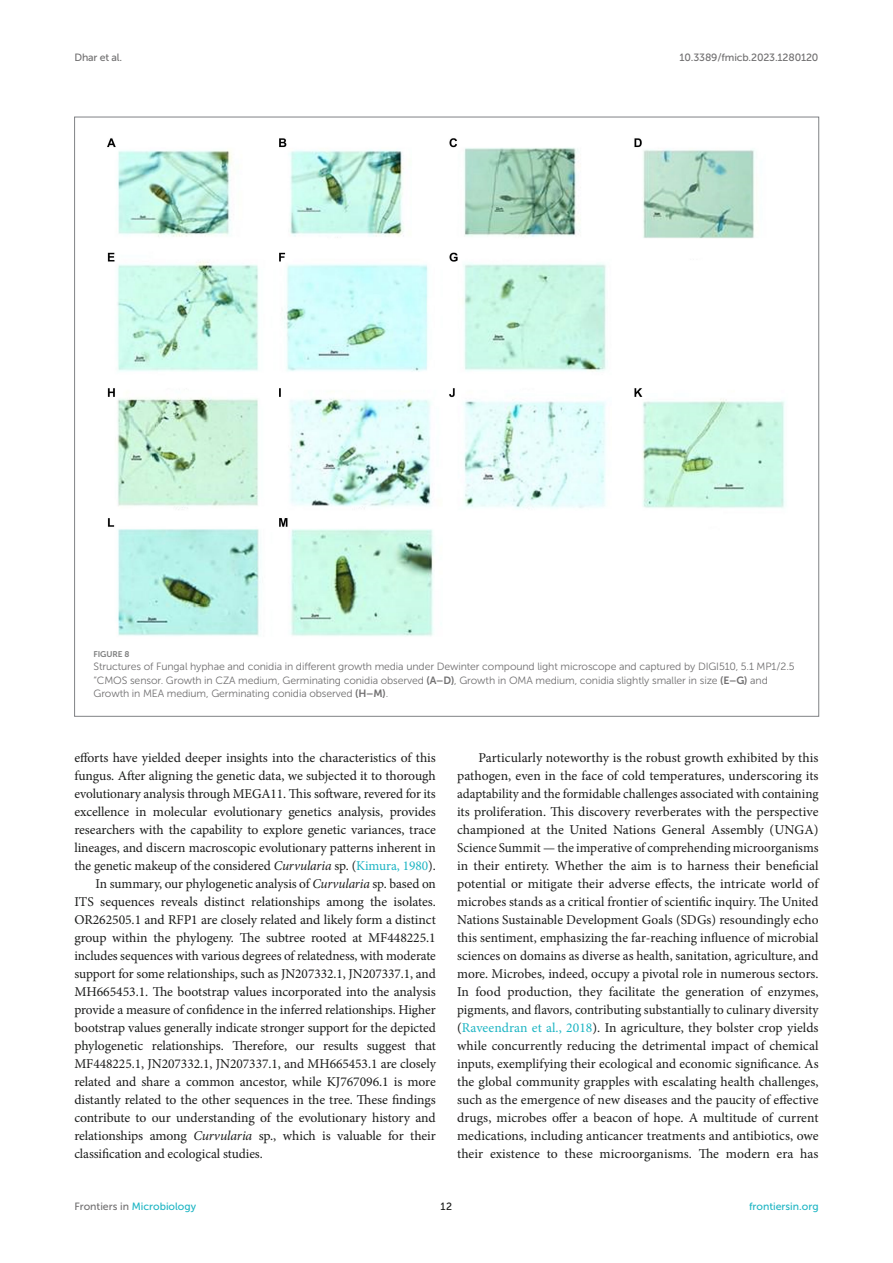
<style>
.page{position:relative;width:893px;height:1263px;background:#fff}
.page>*{position:absolute;margin:0;border:0;box-sizing:border-box;transform-origin:0 0}
.TEXT_FLUSH{font:13.5px/18px "Minion Pro";letter-spacing:-.005em;color:#1b1c1b;text-align:justify}
.FIG_LEG{font:10.5px/13.5px "Museo Sans 300";letter-spacing:-.01em;color:#706f70}
.t1{font:10.5px "Museo Sans 500";color:#1db5c3}
.t2{font:10.5px "Museo Sans 500";letter-spacing:-.015em;color:#706f70}
.t3{font:10.5px "Museo Sans 500";color:#1b1c1b}
.FIG_HD{font:8.25px "Museo Sans 700";letter-spacing:-.01em;color:#7e7f7f}
.s1{font-family:"Museo Sans 700"}
.s2{font-style:italic}
.s3{color:#1db5c3}
.s4{color:#706f70}
</style>
<div class="page">
<img style="left:107px;top:138px;width:678px;height:499px">
<p class="t2" style="left:74px;top:51px;width:49px">Dhar et al.</p>
<p class="t2" style="left:680px;top:51px;width:140px">10.3389/fmicb.2023.1280120</p>
<p class="FIG_HD" style="left:94px;top:649px;width:37px">FIGURE 8</p>
<p class="FIG_LEG" style="left:94px;top:660px;width:703px">Structures of Fungal hyphae and conidia in different growth media under Dewinter compound light microscope and captured by DIGI510, 5.1 MP1/2.5 “CMOS sensor. Growth in CZA medium, Germinating conidia observed <span class="s1">(A–D)</span>, Growth in OMA medium, conidia slightly smaller in size <span class="s1">(E–G)</span> and<br>Growth in MEA medium, Germinating conidia observed <span class="s1">(H–M)</span>.</p>
<p class="TEXT_FLUSH" style="left:74px;top:749px;width:363px">efforts have yielded deeper insights into the characteristics of this fungus. After aligning the genetic data, we subjected it to thorough evolutionary analysis through MEGA11. This software, revered for its excellence in molecular evolutionary genetics analysis, provides researchers with the capability to explore genetic variances, trace lineages, and discern macroscopic evolutionary patterns inherent in the genetic makeup of the considered <span class="s2">Curvularia</span> sp. (<span class="s3">Kimura, 1980</span>).</p>
<p class="TEXT_FLUSH" style="left:74px;top:875px;width:363px;text-indent:21px">In summary, our phylogenetic analysis of <span class="s2">Curvularia</span> sp. based on ITS sequences reveals distinct relationships among the isolates.<br>OR262505.1 and RFP1 are closely related and likely form a distinct group within the phylogeny. The subtree rooted at MF448225.1 includes sequences with various degrees of relatedness, with moderate support for some relationships, such as JN207332.1, JN207337.1, and MH665453.1. The bootstrap values incorporated into the analysis provide a measure of confidence in the inferred relationships. Higher bootstrap values generally indicate stronger support for the depicted phylogenetic relationships. Therefore, our results suggest that MF448225.1, JN207332.1, JN207337.1, and MH665453.1 are closely related and share a common ancestor, while KJ767096.1 is more distantly related to the other sequences in the tree. These findings contribute to our understanding of the evolutionary history and relationships among <span class="s2">Curvularia</span> sp., which is valuable for their classification and ecological studies.</p>
<p class="TEXT_FLUSH" style="left:457px;top:749px;width:363px;text-indent:21px">Particularly noteworthy is the robust growth exhibited by this pathogen, even in the face of cold temperatures, underscoring its adaptability and the formidable challenges associated with containing its proliferation. This discovery reverberates with the perspective championed at the United Nations General Assembly (UNGA)<br>Science Summit — the imperative of comprehending microorganisms in their entirety. Whether the aim is to harness their beneficial potential or mitigate their adverse effects, the intricate world of microbes stands as a critical frontier of scientific inquiry. The United Nations Sustainable Development Goals (SDGs) resoundingly echo this sentiment, emphasizing the far-reaching influence of microbial sciences on domains as diverse as health, sanitation, agriculture, and more. Microbes, indeed, occupy a pivotal role in numerous sectors.<br>In food production, they facilitate the generation of enzymes, pigments, and flavors, contributing substantially to culinary diversity (<span class="s3">Raveendran et al., 2018</span>). In agriculture, they bolster crop yields while concurrently reducing the detrimental impact of chemical inputs, exemplifying their ecological and economic significance. As the global community grapples with escalating health challenges, such as the emergence of new diseases and the paucity of effective drugs, microbes offer a beacon of hope. A multitude of current medications, including anticancer treatments and antibiotics, owe their existence to these microorganisms. The modern era has</p>
<p class="t1" style="left:74px;top:1200px;width:123px"><span class="s4">Frontiers in</span> Microbiology</p>
<p class="t3" style="left:441px;top:1200px;width:13px">12</p>
<p class="t1" style="left:749px;top:1200px;width:71px">frontiersin.org</p>
</div>
